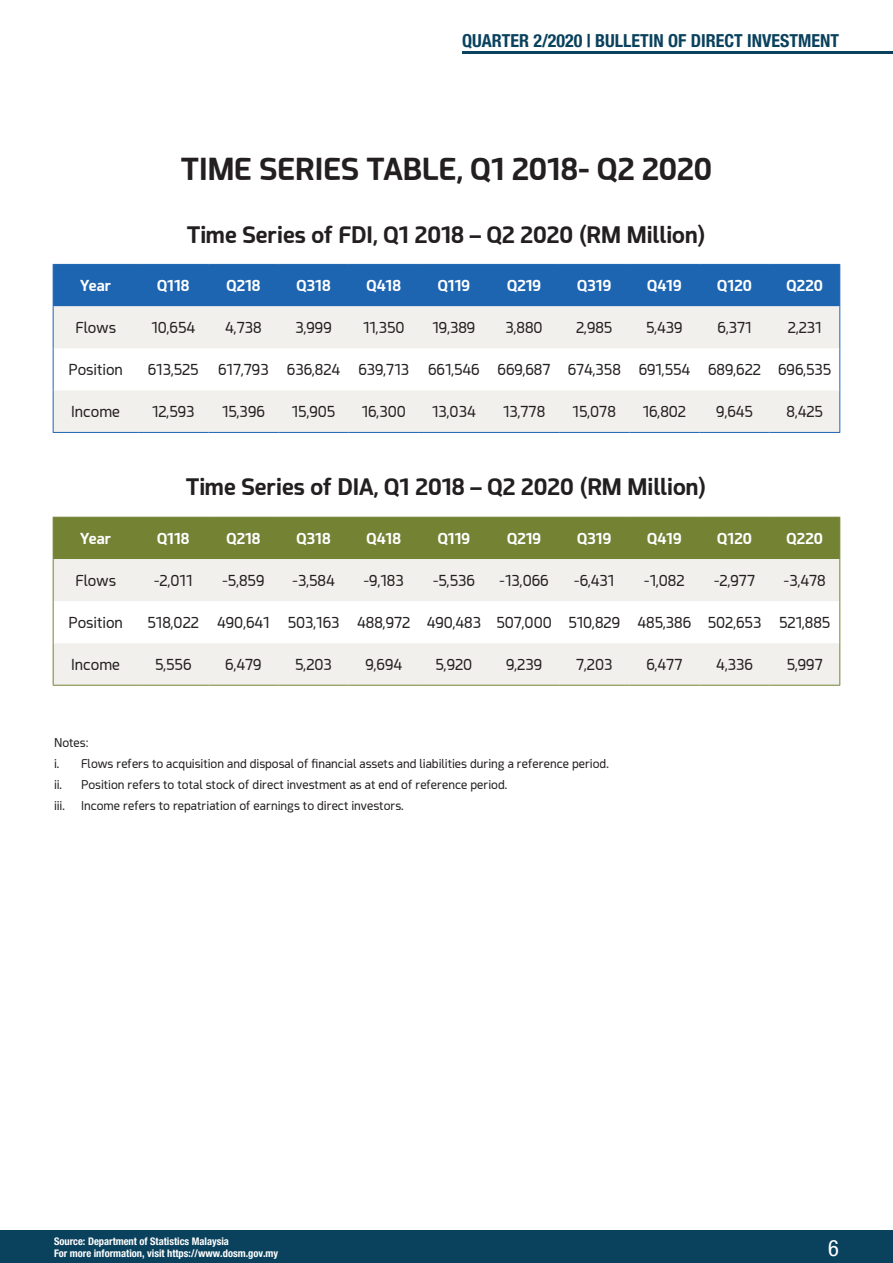
<style>
.page{position:relative;width:893px;height:1263px;background:#fff}
.page>*{position:absolute;margin:0;border:0;box-sizing:border-box;transform-origin:0 0}
.t1{font:700 30px "Acephimere";color:#231f20}
.t2{font:700 22.5px "Acephimere";color:#231f20}
.t3{font:22.5px "Helvetica Neue LT 57 Cn";color:#fff}
.t4{font:18px "Helvetica Neue LT 77 Bd Cn";color:#0a425e}
.t5{font:15px "Acephimere";color:#231f20}
.t6{font:700 15px "Acephimere";color:#fff}
.t7{font:12px/21px "Acephimere";color:#231f20}
.t8{font:10.5px/12px "Helvetica Neue LT 77 Bd Cn";color:#fff}
</style>
<div class="page">
<hr style="left:462px;top:51px;width:431px;height:3px;background:#0a425e">
<div style="left:0;top:1230px;width:893px;height:33px;background:#0a425e"></div>
<div style="left:54px;top:265px;width:785px;height:41px;background:#1d64b1"></div>
<svg style="left:54px;top:306px;width:785px;height:126px;fill:#f2f0ed"></svg>
<hr style="left:53px;top:264px;width:85px;height:1px;background:#1d64b1">
<hr style="left:53px;top:265px;width:1px;height:41px;background:#1d64b1">
<hr style="left:138px;top:264px;width:70px;height:1px;background:#1d64b1">
<hr style="left:208px;top:264px;width:71px;height:1px;background:#1d64b1">
<hr style="left:279px;top:264px;width:70px;height:1px;background:#1d64b1">
<hr style="left:349px;top:264px;width:70px;height:1px;background:#1d64b1">
<hr style="left:419px;top:264px;width:70px;height:1px;background:#1d64b1">
<hr style="left:489px;top:264px;width:70px;height:1px;background:#1d64b1">
<hr style="left:559px;top:264px;width:70px;height:1px;background:#1d64b1">
<hr style="left:629px;top:264px;width:70px;height:1px;background:#1d64b1">
<hr style="left:699px;top:264px;width:71px;height:1px;background:#1d64b1">
<hr style="left:770px;top:264px;width:70px;height:1px;background:#1d64b1">
<hr style="left:53px;top:306px;width:1px;height:42px;background:#1d64b1">
<hr style="left:53px;top:348px;width:1px;height:42px;background:#1d64b1">
<hr style="left:53px;top:390px;width:1px;height:42px;background:#1d64b1">
<hr style="left:53px;top:432px;width:85px;height:1px;background:#1d64b1">
<hr style="left:138px;top:432px;width:70px;height:1px;background:#1d64b1">
<hr style="left:208px;top:432px;width:71px;height:1px;background:#1d64b1">
<hr style="left:279px;top:432px;width:70px;height:1px;background:#1d64b1">
<hr style="left:349px;top:432px;width:70px;height:1px;background:#1d64b1">
<hr style="left:419px;top:432px;width:70px;height:1px;background:#1d64b1">
<hr style="left:489px;top:432px;width:70px;height:1px;background:#1d64b1">
<hr style="left:559px;top:432px;width:70px;height:1px;background:#1d64b1">
<hr style="left:629px;top:432px;width:70px;height:1px;background:#1d64b1">
<hr style="left:699px;top:432px;width:71px;height:1px;background:#1d64b1">
<hr style="left:770px;top:432px;width:70px;height:1px;background:#1d64b1">
<hr style="left:839px;top:265px;width:1px;height:41px;background:#1d64b1">
<hr style="left:839px;top:306px;width:1px;height:42px;background:#1d64b1">
<hr style="left:839px;top:348px;width:1px;height:42px;background:#1d64b1">
<hr style="left:839px;top:390px;width:1px;height:42px;background:#1d64b1">
<div style="left:54px;top:518px;width:785px;height:41px;background:#748234"></div>
<svg style="left:54px;top:559px;width:785px;height:126px;fill:#f2f0ed"></svg>
<hr style="left:53px;top:517px;width:85px;height:1px;background:#748234">
<hr style="left:53px;top:518px;width:1px;height:41px;background:#748234">
<hr style="left:138px;top:517px;width:70px;height:1px;background:#748234">
<hr style="left:208px;top:517px;width:71px;height:1px;background:#748234">
<hr style="left:279px;top:517px;width:70px;height:1px;background:#748234">
<hr style="left:349px;top:517px;width:70px;height:1px;background:#748234">
<hr style="left:419px;top:517px;width:70px;height:1px;background:#748234">
<hr style="left:489px;top:517px;width:70px;height:1px;background:#748234">
<hr style="left:559px;top:517px;width:70px;height:1px;background:#748234">
<hr style="left:629px;top:517px;width:70px;height:1px;background:#748234">
<hr style="left:699px;top:517px;width:71px;height:1px;background:#748234">
<hr style="left:770px;top:517px;width:70px;height:1px;background:#748234">
<hr style="left:53px;top:559px;width:1px;height:42px;background:#748234">
<hr style="left:53px;top:601px;width:1px;height:42px;background:#748234">
<hr style="left:53px;top:643px;width:1px;height:42px;background:#748234">
<hr style="left:53px;top:685px;width:85px;height:1px;background:#748234">
<hr style="left:138px;top:685px;width:70px;height:1px;background:#748234">
<hr style="left:208px;top:685px;width:71px;height:1px;background:#748234">
<hr style="left:279px;top:685px;width:70px;height:1px;background:#748234">
<hr style="left:349px;top:685px;width:70px;height:1px;background:#748234">
<hr style="left:419px;top:685px;width:70px;height:1px;background:#748234">
<hr style="left:489px;top:685px;width:70px;height:1px;background:#748234">
<hr style="left:559px;top:685px;width:70px;height:1px;background:#748234">
<hr style="left:629px;top:685px;width:70px;height:1px;background:#748234">
<hr style="left:699px;top:685px;width:71px;height:1px;background:#748234">
<hr style="left:770px;top:685px;width:70px;height:1px;background:#748234">
<hr style="left:839px;top:518px;width:1px;height:41px;background:#748234">
<hr style="left:839px;top:559px;width:1px;height:42px;background:#748234">
<hr style="left:839px;top:601px;width:1px;height:42px;background:#748234">
<hr style="left:839px;top:643px;width:1px;height:42px;background:#748234">
<p class="t4" style="left:462px;top:29px;width:378px">QUARTER 2/2020 | BULLETIN OF DIRECT INVESTMENT</p>
<h1 class="t1" style="left:181px;top:148px;width:533px">TIME SERIES TABLE, Q1 2018- Q2 2020</h1>
<h2 class="t2" style="left:187px;top:219px;width:521px">Time Series of FDI, Q1 2018 – Q2 2020 (RM Million)</h2>
<p class="t6" style="left:80px;top:275px;width:33px">Year</p>
<p class="t6" style="left:157px;top:275px;width:34px">Q118</p>
<p class="t6" style="left:226px;top:275px;width:36px">Q218</p>
<p class="t6" style="left:297px;top:275px;width:36px">Q318</p>
<p class="t6" style="left:366px;top:275px;width:36px">Q418</p>
<p class="t6" style="left:438px;top:275px;width:34px">Q119</p>
<p class="t6" style="left:507px;top:275px;width:36px">Q219</p>
<p class="t6" style="left:577px;top:275px;width:36px">Q319</p>
<p class="t6" style="left:647px;top:275px;width:36px">Q419</p>
<p class="t6" style="left:717px;top:275px;width:36px">Q120</p>
<p class="t6" style="left:787px;top:275px;width:38px">Q220</p>
<p class="t5" style="left:75px;top:317px;width:42px">Flows</p>
<p class="t5" style="left:151px;top:317px;width:45px">10,654</p>
<p class="t5" style="left:225px;top:317px;width:38px">4,738</p>
<p class="t5" style="left:295px;top:317px;width:38px">3,999</p>
<p class="t5" style="left:363px;top:317px;width:43px">11,350</p>
<p class="t5" style="left:432px;top:317px;width:44px">19,389</p>
<p class="t5" style="left:505px;top:317px;width:39px">3,880</p>
<p class="t5" style="left:576px;top:317px;width:38px">2,985</p>
<p class="t5" style="left:646px;top:317px;width:38px">5,439</p>
<p class="t5" style="left:718px;top:317px;width:35px">6,371</p>
<p class="t5" style="left:788px;top:317px;width:35px">2,231</p>
<p class="t5" style="left:68px;top:359px;width:56px">Position</p>
<p class="t5" style="left:148px;top:359px;width:52px">613,525</p>
<p class="t5" style="left:218px;top:359px;width:192px">617,793 636,824 639,713</p>
<p class="t5" style="left:428px;top:359px;width:405px">661,546 669,687 674,358 691,554 689,622 696,535</p>
<p class="t5" style="left:71px;top:401px;width:50px">Income</p>
<p class="t5" style="left:152px;top:401px;width:44px">12,593</p>
<p class="t5" style="left:222px;top:401px;width:44px">15,396</p>
<p class="t5" style="left:292px;top:401px;width:45px">15,905</p>
<p class="t5" style="left:362px;top:401px;width:46px">16,300</p>
<p class="t5" style="left:432px;top:401px;width:45px">13,034</p>
<p class="t5" style="left:503px;top:401px;width:44px">13,778</p>
<p class="t5" style="left:573px;top:401px;width:45px">15,078</p>
<p class="t5" style="left:643px;top:401px;width:45px">16,802</p>
<p class="t5" style="left:716px;top:401px;width:38px">9,645</p>
<p class="t5" style="left:786px;top:401px;width:38px">8,425</p>
<h2 class="t2" style="left:186px;top:471px;width:522px">Time Series of DIA, Q1 2018 – Q2 2020 (RM Million)</h2>
<p class="t6" style="left:80px;top:528px;width:33px">Year</p>
<p class="t6" style="left:157px;top:528px;width:34px">Q118</p>
<p class="t6" style="left:226px;top:528px;width:36px">Q218</p>
<p class="t6" style="left:297px;top:528px;width:36px">Q318</p>
<p class="t6" style="left:366px;top:528px;width:36px">Q418</p>
<p class="t6" style="left:438px;top:528px;width:34px">Q119</p>
<p class="t6" style="left:507px;top:528px;width:36px">Q219</p>
<p class="t6" style="left:577px;top:528px;width:36px">Q319</p>
<p class="t6" style="left:647px;top:528px;width:36px">Q419</p>
<p class="t6" style="left:717px;top:528px;width:36px">Q120</p>
<p class="t6" style="left:787px;top:528px;width:38px">Q220</p>
<p class="t5" style="left:75px;top:570px;width:42px">Flows</p>
<p class="t5" style="left:154px;top:570px;width:40px">-2,011</p>
<p class="t5" style="left:222px;top:570px;width:43px">-5,859</p>
<p class="t5" style="left:292px;top:570px;width:44px">-3,584</p>
<p class="t5" style="left:364px;top:570px;width:41px">-9,183</p>
<p class="t5" style="left:433px;top:570px;width:43px">-5,536</p>
<p class="t5" style="left:500px;top:570px;width:50px">-13,066</p>
<p class="t5" style="left:574px;top:570px;width:42px">-6,431</p>
<p class="t5" style="left:644px;top:570px;width:42px">-1,082</p>
<p class="t5" style="left:714px;top:570px;width:42px">-2,977</p>
<p class="t5" style="left:784px;top:570px;width:43px">-3,478</p>
<p class="t5" style="left:68px;top:612px;width:56px">Position</p>
<p class="t5" style="left:148px;top:612px;width:684px">518,022 490,641 503,163 488,972 490,483 507,000 510,829 485,386 502,653 521,885</p>
<p class="t5" style="left:71px;top:654px;width:50px">Income</p>
<p class="t5" style="left:155px;top:654px;width:38px">5,556</p>
<p class="t5" style="left:225px;top:654px;width:38px">6,479</p>
<p class="t5" style="left:295px;top:654px;width:38px">5,203</p>
<p class="t5" style="left:365px;top:654px;width:38px">9,694</p>
<p class="t5" style="left:436px;top:654px;width:38px">5,920</p>
<p class="t5" style="left:506px;top:654px;width:38px">9,239</p>
<p class="t5" style="left:576px;top:654px;width:38px">7,203</p>
<p class="t5" style="left:646px;top:654px;width:37px">6,477</p>
<p class="t5" style="left:716px;top:654px;width:38px">4,336</p>
<p class="t5" style="left:787px;top:654px;width:38px">5,997</p>
<p class="t7" style="left:54px;top:732px;width:556px">Notes:<br>i. Flows refers to acquisition and disposal of financial assets and liabilities during a reference period. ii. Position refers to total stock of direct investment as at end of reference period.<br>iii.</p>
<p class="t7" style="left:81px;top:795px;width:324px">Income refers to repatriation of earnings to direct investors.</p>
<p class="t8" style="left:54px;top:1235px;width:226px">Source: Department of Statistics Malaysia<br>For more information, visit https://www.dosm.gov.my</p>
<h2 class="t3" style="left:828px;top:1234px;width:12px">6</h2>
</div>
